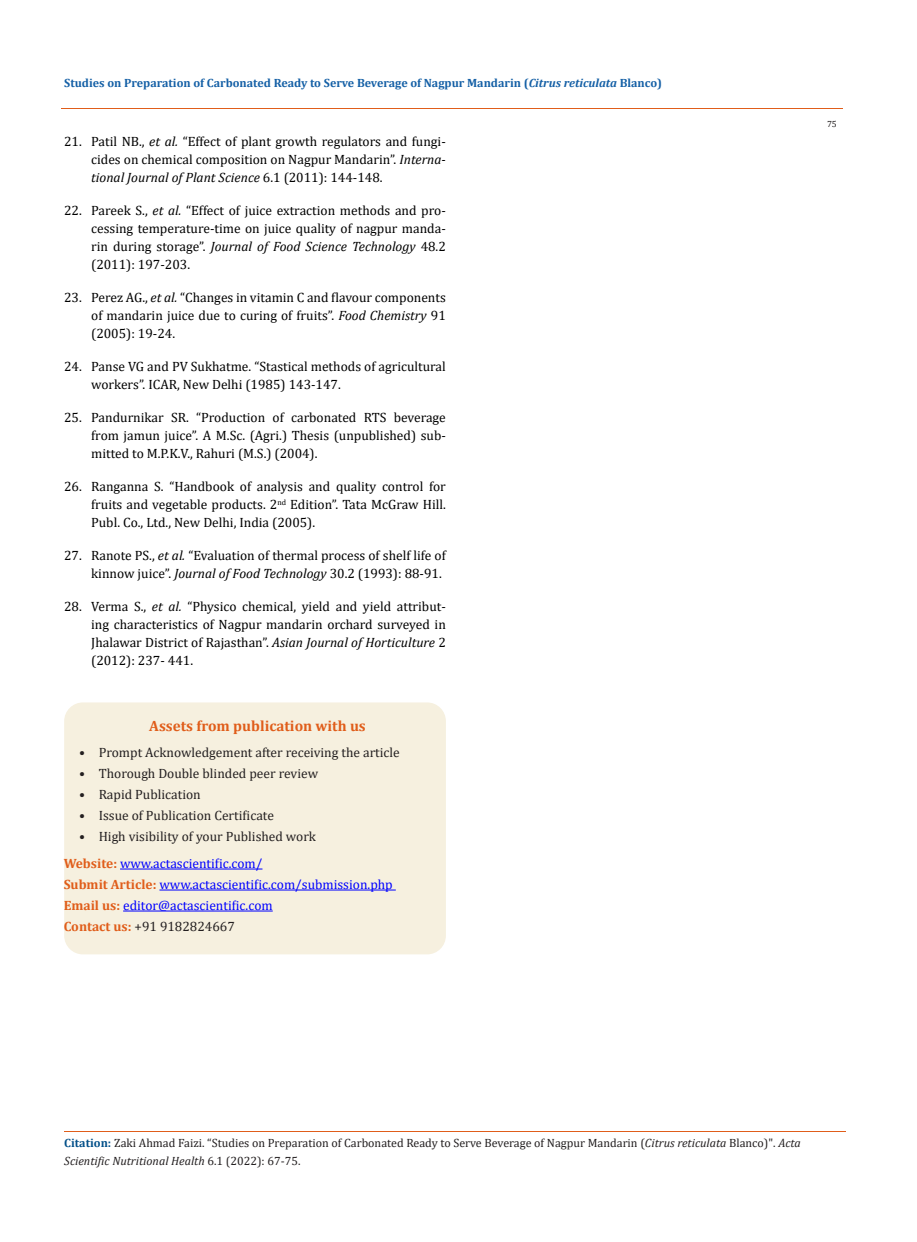
<style>
.page{position:relative;width:917px;height:1242px;background:#fff}
.page>*{position:absolute;margin:0;border:0;box-sizing:border-box;transform-origin:0 0}
.t1{font:700 15px "Cambria";color:#e05d1a}
.t2{font:13.5px/18px "Cambria";color:#000;text-align:justify}
.t3{font:13.5px "Cambria";color:#231f20}
.t4{font:13.5px "Cambria";color:#00f}
.t5{font:12px/18px "Cambria";color:#231f20}
.t6{font:700 12px "Cambria";color:#1560a6}
.t7{font:9px "Cambria";color:#231f20}
.s1{font-style:italic}
.s2{font-weight:700;color:#e05d1a}
.s3{font-weight:700;color:#035089}
</style>
<div class="page">
<hr style="left:61px;top:109px;width:782px;height:1px;background:#e05d1a">
<hr style="left:64px;top:1132px;width:782px;height:1px;background:#e05d1a">
<div style="left:65px;top:703px;width:380px;height:251px;background:#f6f0df;border-radius:18px"></div>
<div style="left:64px;top:702px;width:382px;height:252px;border:2px solid #f6f0df;border-radius:18px"></div>
<hr style="left:120px;top:869px;width:142px;height:1px;background:#00f">
<hr style="left:159px;top:890px;width:237px;height:1px;background:#00f">
<hr style="left:123px;top:911px;width:150px;height:1px;background:#00f">
<p class="t6" style="left:64px;top:74px;width:599px">Studies on Preparation of Carbonated Ready to Serve Beverage of Nagpur Mandarin (<span class="s1">Citrus reticulata</span> Blanco)</p>
<p class="t2" style="left:91px;top:133px;width:356px;text-indent:-27px">21. Patil NB., <span class="s1">et al.</span> “Effect of plant growth regulators and fungi&shy;cides on chemical composition on Nagpur Mandarin”. <span class="s1">Interna&shy;tional Journal of Plant Science</span> 6.1 (2011): 144-148.</p>
<p class="t2" style="left:91px;top:202px;width:356px;text-indent:-27px">22. Pareek S., <span class="s1">et al.</span> “Effect of juice extraction methods and pro&shy;cessing temperature-time on juice quality of nagpur manda&shy;rin during storage”. <span class="s1">Journal of Food Science Technology</span> 48.2 (2011): 197-203.</p>
<p class="t2" style="left:91px;top:289px;width:356px;text-indent:-27px">23. Perez AG., <span class="s1">et al.</span> “Changes in vitamin C and flavour components of mandarin juice due to curing of fruits”. <span class="s1">Food Chemistry</span> 91 (2005): 19-24.</p>
<p class="t2" style="left:91px;top:358px;width:356px;text-indent:-27px">24. Panse VG and PV Sukhatme. “Stastical methods of agricultural workers”. ICAR, New Delhi (1985) 143-147.</p>
<p class="t2" style="left:91px;top:409px;width:356px;text-indent:-27px">25. Pandurnikar SR. “Production of carbonated RTS beverage from jamun juice”. A M.Sc. (Agri.) Thesis (unpublished) sub&shy;mitted to M.P.K.V., Rahuri (M.S.) (2004).</p>
<p class="t2" style="left:91px;top:478px;width:356px;text-indent:-27px">26. Ranganna S. “Handbook of analysis and quality control for fruits and vegetable products. 2<sup>nd</sup> Edition”. Tata McGraw Hill.<br>Publ. Co., Ltd., New Delhi, India (2005).</p>
<p class="t2" style="left:64px;top:547px;width:383px;text-align:right">27. Ranote PS., <span class="s1">et al.</span> “Evaluation of thermal process of shelf life of kinnow juice”. <span class="s1">Journal of Food Technology</span> 30.2 (1993): 88-91.</p>
<p class="t2" style="left:91px;top:598px;width:356px;text-indent:-27px">28. Verma S., <span class="s1">et al.</span> “Physico chemical, yield and yield attribut&shy;ing characteristics of Nagpur mandarin orchard surveyed in Jhalawar District of Rajasthan”. <span class="s1">Asian Journal of Horticulture</span> 2 (2012): 237- 441.</p>
<p class="t1" style="left:149px;top:716px;width:218px">Assets from publication with us</p>
<p class="t3" style="left:79px;top:744px;width:322px">• Prompt Acknowledgement after receiving the article</p>
<p class="t3" style="left:79px;top:765px;width:240px">• Thorough Double blinded peer review</p>
<p class="t3" style="left:79px;top:786px;width:123px">• Rapid Publication</p>
<p class="t3" style="left:79px;top:807px;width:196px">• Issue of Publication Certificate</p>
<p class="t3" style="left:79px;top:828px;width:238px">• High visibility of your Published work</p>
<p class="t4" style="left:64px;top:856px;width:200px"><span class="s2">Website:</span> www.actascientific.com/</p>
<p class="t4" style="left:64px;top:877px;width:330px"><span class="s2">Submit Article:</span> www.actascientific.com/submission.php</p>
<p class="t4" style="left:64px;top:898px;width:210px"><span class="s2">Email us:</span> editor@actascientific.com</p>
<p class="t3" style="left:64px;top:919px;width:173px"><span class="s2">Contact us:</span> +91 9182824667</p>
<p class="t7" style="left:827px;top:118px;width:11px">75</p>
<p class="t5" style="left:64px;top:1134px;width:738px"><span class="s3">Citation:</span> Zaki Ahmad Faizi. “Studies on Preparation of Carbonated Ready to Serve Beverage of Nagpur Mandarin (<span class="s1">Citrus reticulata</span> Blanco)". <span class="s1">Acta<br>Scientific Nutritional Health</span> 6.1 (2022): 67-75.</p>
</div>
